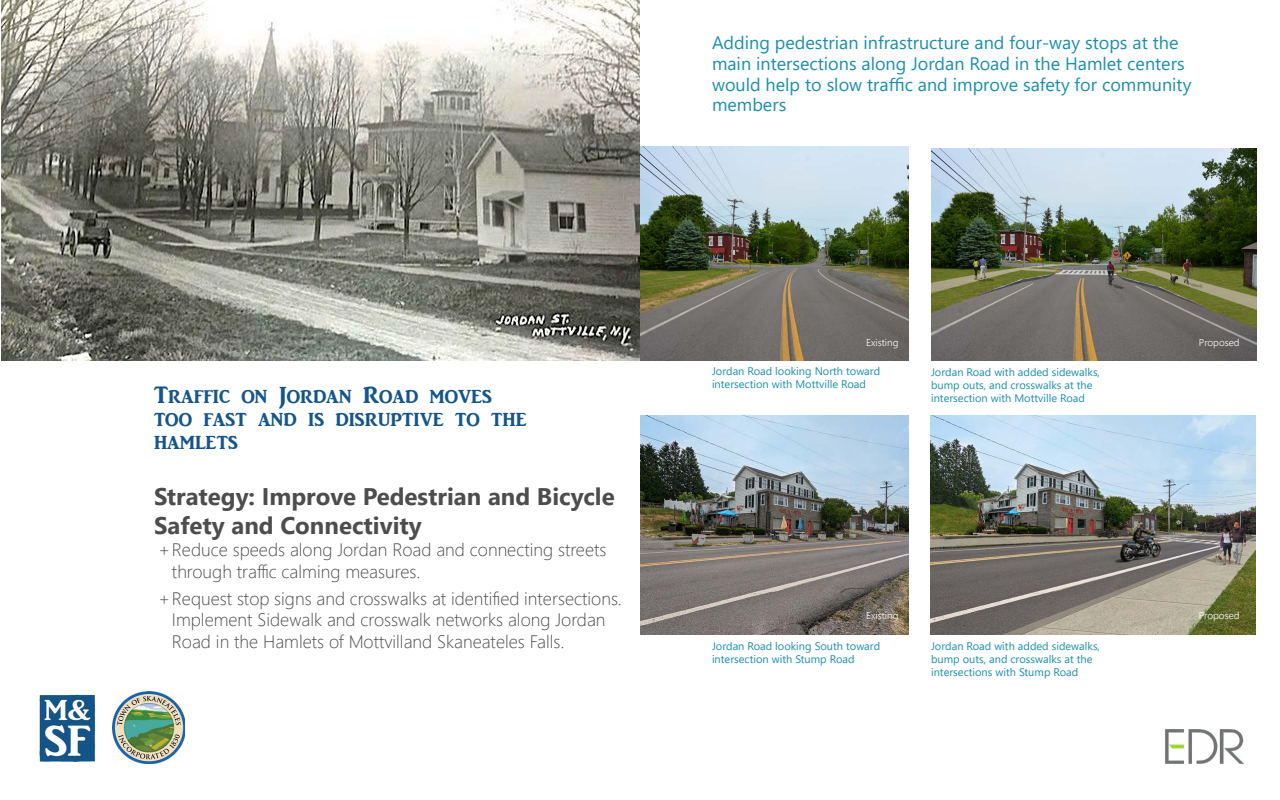
<style>
.page{position:relative;width:1280px;height:800px;background:#fff}
.page>*{position:absolute;margin:0;border:0;box-sizing:border-box;transform-origin:0 0}
.t1{font:24px/23px "ARJULIAN";color:#155589}
.t2{font:700 24px/28.8px "Segoe UI";color:#4d4d4d}
.t3{font:300 18px/21.6px "Segoe UI";color:#4d4d4d}
.t4{font:18px/20.7px "Segoe UI";color:#1c8faa}
.t5{font:11px/12.6px "Segoe UI";color:#1c8faa}
.t6{font:300 10px "Segoe UI";color:#fff}
</style>
<div class="page">
<img style="left:112px;top:691px;width:73px;height:73px">
<img style="left:38px;top:694px;width:58px;height:69px">
<img style="left:1165px;top:730px;width:79px;height:34px">
<img style="left:1px;top:0;width:639px;height:361px">
<img style="left:640px;top:147px;width:269px;height:214px">
<img style="left:931px;top:148px;width:326px;height:213px">
<img style="left:640px;top:415px;width:269px;height:220px">
<img style="left:930px;top:415px;width:326px;height:220px">
<h1 class="t1" style="left:154px;top:384px;width:374px">Traffic on Jordan Road moves too fast and is disruptive to the hamlets</h1>
<h1 class="t2" style="left:154px;top:480px;width:462px">Strategy: Improve Pedestrian and Bicycle<br>Safety and Connectivity</h1>
<h2 class="t3" style="left:172px;top:537px;width:436px;text-indent:-14px">+Reduce speeds along Jordan Road and connecting streets through traffic calming measures.</h2>
<h2 class="t3" style="left:172px;top:586px;width:451px;text-indent:-14px">+Request stop signs and crosswalks at identified intersections.<br>Implement Sidewalk and crosswalk networks along Jordan<br>Road in the Hamlets of Mottvilland Skaneateles Falls.</h2>
<h2 class="t4" style="left:712px;top:31px;width:481px">Adding pedestrian infrastructure and four-way stops at the main intersections along Jordan Road in the Hamlet centers would help to slow traffic and improve safety for community members</h2>
<p class="t6" style="left:866px;top:333px;width:34px">Existing</p>
<p class="t6" style="left:1199px;top:333px;width:42px">Proposed</p>
<p class="t5" style="left:712px;top:364px;width:170px">Jordan Road looking North toward intersection with Mottville Road</p>
<p class="t5" style="left:931px;top:365px;width:170px">Jordan Road with added sidewalks, bump outs, and crosswalks at the intersection with Mottville Road</p>
<p class="t6" style="left:866px;top:606px;width:34px">Existing</p>
<p class="t6" style="left:1199px;top:606px;width:42px">Proposed</p>
<p class="t5" style="left:712px;top:639px;width:170px">Jordan Road looking South toward intersection with Stump Road</p>
<p class="t5" style="left:931px;top:639px;width:170px">Jordan Road with added sidewalks, bump outs, and crosswalks at the intersections with Stump Road</p>
</div>
